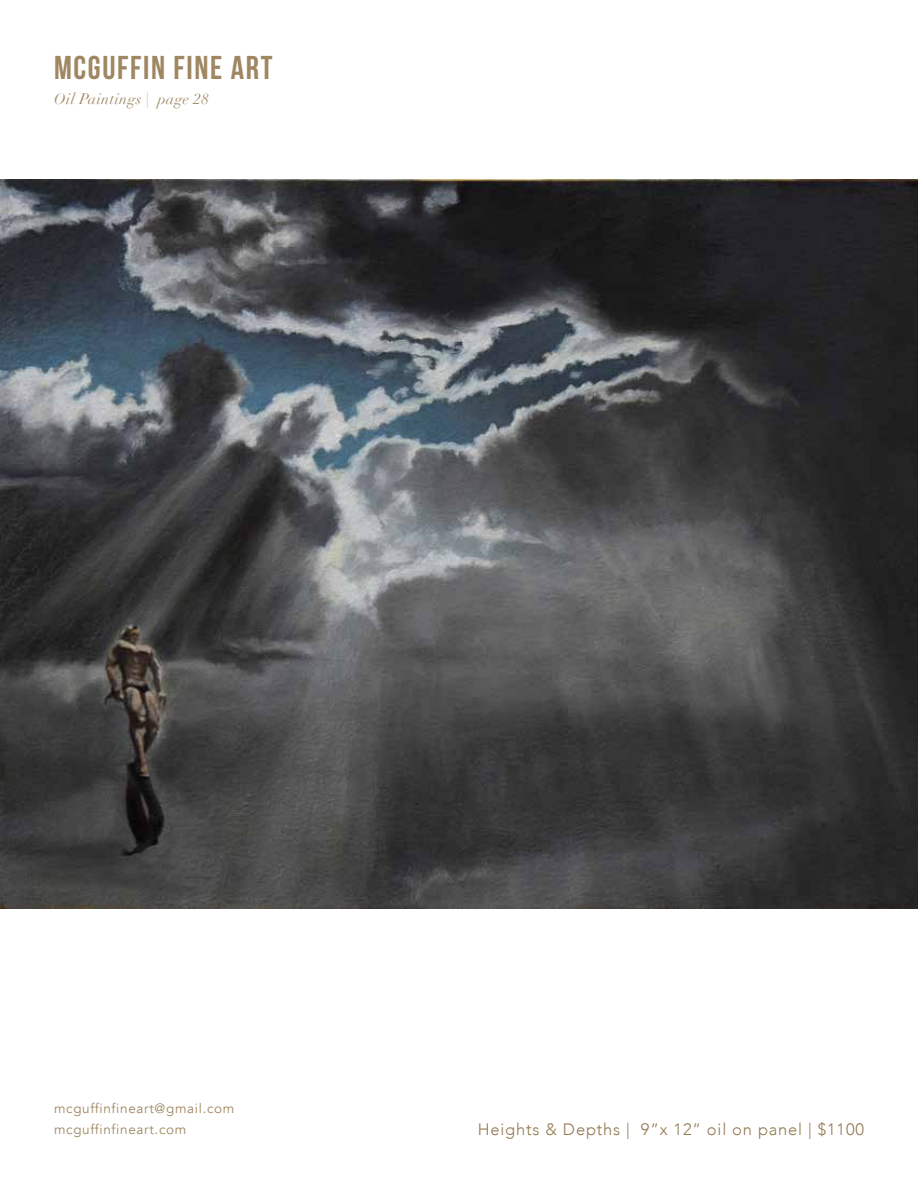
<style>
.page{position:relative;width:918px;height:1188px;background:#fff}
.page>*{position:absolute;margin:0;border:0;box-sizing:border-box;transform-origin:0 0}
.t1{font:700 33px "Bebas Neue";letter-spacing:.05em;color:#9f8762}
.t2{font:300 16.5px "Avenir";letter-spacing:.05em;color:#92784f}
.t3{font:italic 15px "Didot";letter-spacing:.03em;color:#9f8762}
.t4{font:13.5px/21px "Avenir";letter-spacing:.05em;color:#9f8762}
</style>
<div class="page">
<img style="left:0;top:180px;width:918px;height:729px">
<h1 class="t1" style="left:54px;top:49px;width:220px">MCGUFFIN FINE ART</h1>
<p class="t3" style="left:54px;top:89px;width:156px">Oil Paintings | page 28</p>
<p class="t4" style="left:54px;top:1098px;width:182px">mcguffinfineart@gmail.com mcguffinfineart.com</p>
<p class="t2" style="left:478px;top:1119px;width:388px">Heights &amp; Depths | 9”x 12” oil on panel | $1100</p>
</div>
